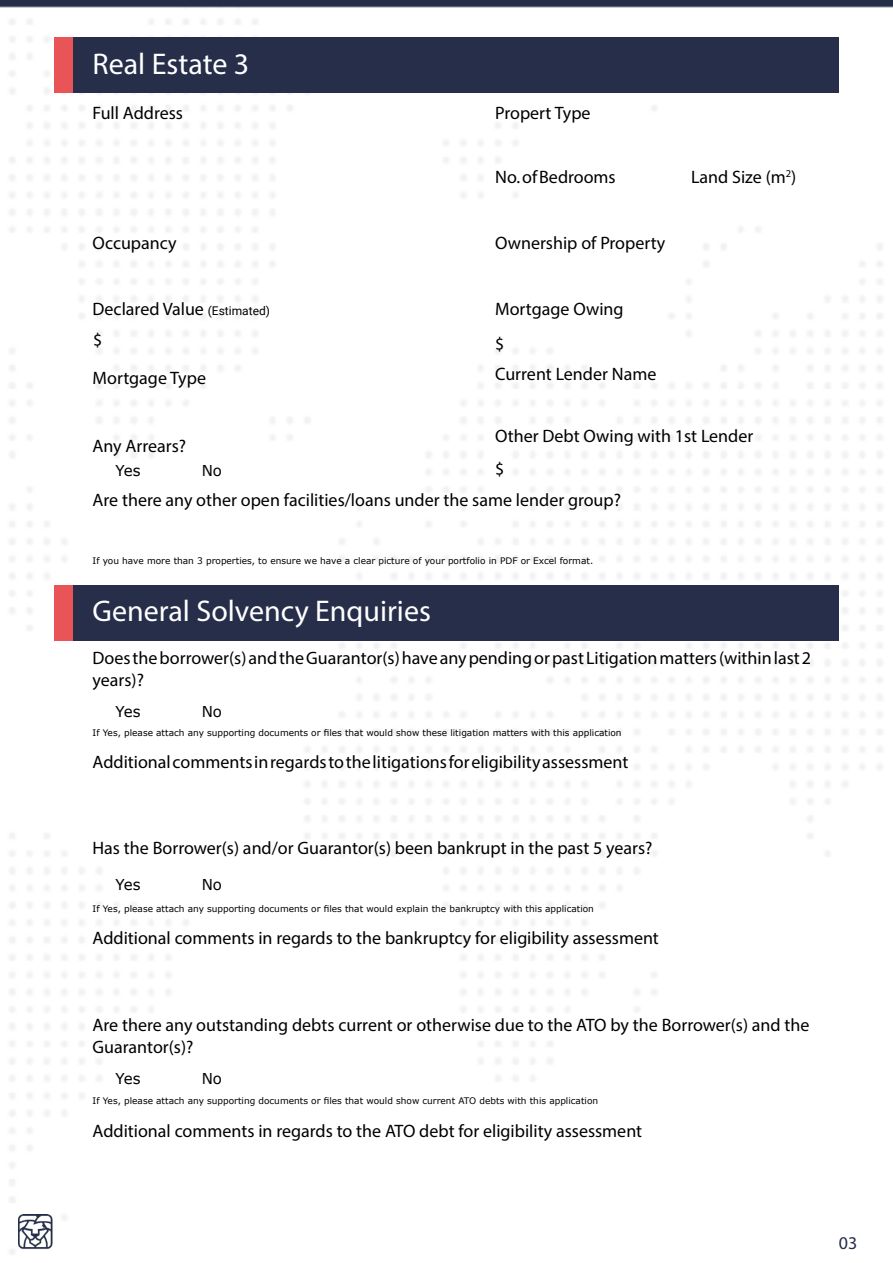
<style>
.page{position:relative;width:893px;height:1263px;background:#fff}
.page>*{position:absolute;margin:0;border:0;box-sizing:border-box;transform-origin:0 0}
.t1{font:30px "Myriad Pro";color:#fff}
.t2{font:18px/21.6px "Myriad Pro";color:#000}
.t3{font:18px "Myriad Pro";color:#262e49}
.t4{font:15px "Verdana";color:#000}
.t5{font:9px "Verdana";color:#000}
.s1{font-family:"Roboto";font-size:12px}
</style>
<div class="page">
<img style="left:0;top:0;width:893px;height:1254px">
<div style="left:54px;top:38px;width:785px;height:55px;background:#262e49"></div>
<div style="left:54px;top:38px;width:18px;height:55px;background:#e95556"></div>
<div style="left:54px;top:585px;width:785px;height:56px;background:#262e49"></div>
<div style="left:54px;top:585px;width:18px;height:56px;background:#e95556"></div>
<img style="left:18px;top:1214px;width:36px;height:35px">
<h1 class="t1" style="left:93px;top:45px;width:158px">Real Estate 3</h1>
<p class="t2" style="left:93px;top:102px;width:92px">Full Address</p>
<p class="t2" style="left:495px;top:102px;width:97px">Propert Type</p>
<p class="t2" style="left:495px;top:166px;width:122px">No. of Bedrooms</p>
<p class="t2" style="left:691px;top:166px;width:107px">Land Size (m<sup>2</sup>)</p>
<p class="t2" style="left:93px;top:232px;width:86px">Occupancy</p>
<p class="t2" style="left:495px;top:232px;width:172px">Ownership of Property</p>
<p class="t2" style="left:93px;top:298px;width:179px">Declared Value <span class="s1">(Estimated)</span></p>
<p class="t2" style="left:495px;top:298px;width:130px">Mortgage Owing</p>
<p class="t2" style="left:93px;top:329px;width:11px">$</p>
<p class="t2" style="left:495px;top:333px;width:11px">$</p>
<p class="t2" style="left:93px;top:366px;width:115px">Mortgage Type</p>
<p class="t2" style="left:93px;top:434px;width:95px">Any Arrears?</p>
<p class="t4" style="left:115px;top:460px;width:27px">Yes</p>
<p class="t4" style="left:202px;top:460px;width:22px">No</p>
<p class="t2" style="left:495px;top:363px;width:163px">Current Lender Name</p>
<p class="t2" style="left:495px;top:425px;width:260px">Other Debt Owing with 1st Lender</p>
<p class="t2" style="left:495px;top:457px;width:11px">$</p>
<p class="t2" style="left:93px;top:489px;width:530px">Are there any other open facilities/loans under the same lender group?</p>
<p class="t5" style="left:93px;top:555px;width:502px">If you have more than 3 properties, to ensure we have a clear picture of your portfolio in PDF or Excel format.</p>
<h1 class="t1" style="left:93px;top:593px;width:340px">General Solvency Enquiries</h1>
<p class="t2" style="left:93px;top:647px;width:720px">Does the borrower(s) and the Guarantor(s) have any pending or past Litigation matters (within last 2 years)?</p>
<p class="t4" style="left:115px;top:702px;width:27px">Yes</p>
<p class="t4" style="left:202px;top:702px;width:22px">No</p>
<p class="t5" style="left:93px;top:726px;width:531px">If Yes, please attach any supporting documents or files that would show these litigation matters with this application</p>
<p class="t2" style="left:93px;top:751px;width:537px">Additional comments in regards to the litigations for eligibility assessment</p>
<p class="t2" style="left:93px;top:837px;width:561px">Has the Borrower(s) and/or Guarantor(s) been bankrupt in the past 5 years?</p>
<p class="t4" style="left:115px;top:875px;width:27px">Yes</p>
<p class="t4" style="left:202px;top:875px;width:22px">No</p>
<p class="t5" style="left:93px;top:902px;width:503px">If Yes, please attach any supporting documents or files that would explain the bankruptcy with this application</p>
<p class="t2" style="left:93px;top:927px;width:568px">Additional comments in regards to the bankruptcy for eligibility assessment</p>
<p class="t2" style="left:93px;top:1014px;width:718px">Are there any outstanding debts current or otherwise due to the ATO by the Borrower(s) and the<br>Guarantor(s)?</p>
<p class="t4" style="left:115px;top:1068px;width:27px">Yes</p>
<p class="t4" style="left:202px;top:1068px;width:22px">No</p>
<p class="t5" style="left:93px;top:1095px;width:507px">If Yes, please attach any supporting documents or files that would show current ATO debts with this application</p>
<p class="t2" style="left:93px;top:1119px;width:551px">Additional comments in regards to the ATO debt for eligibility assessment</p>
<p class="t3" style="left:839px;top:1231px;width:20px">03</p>
</div>
